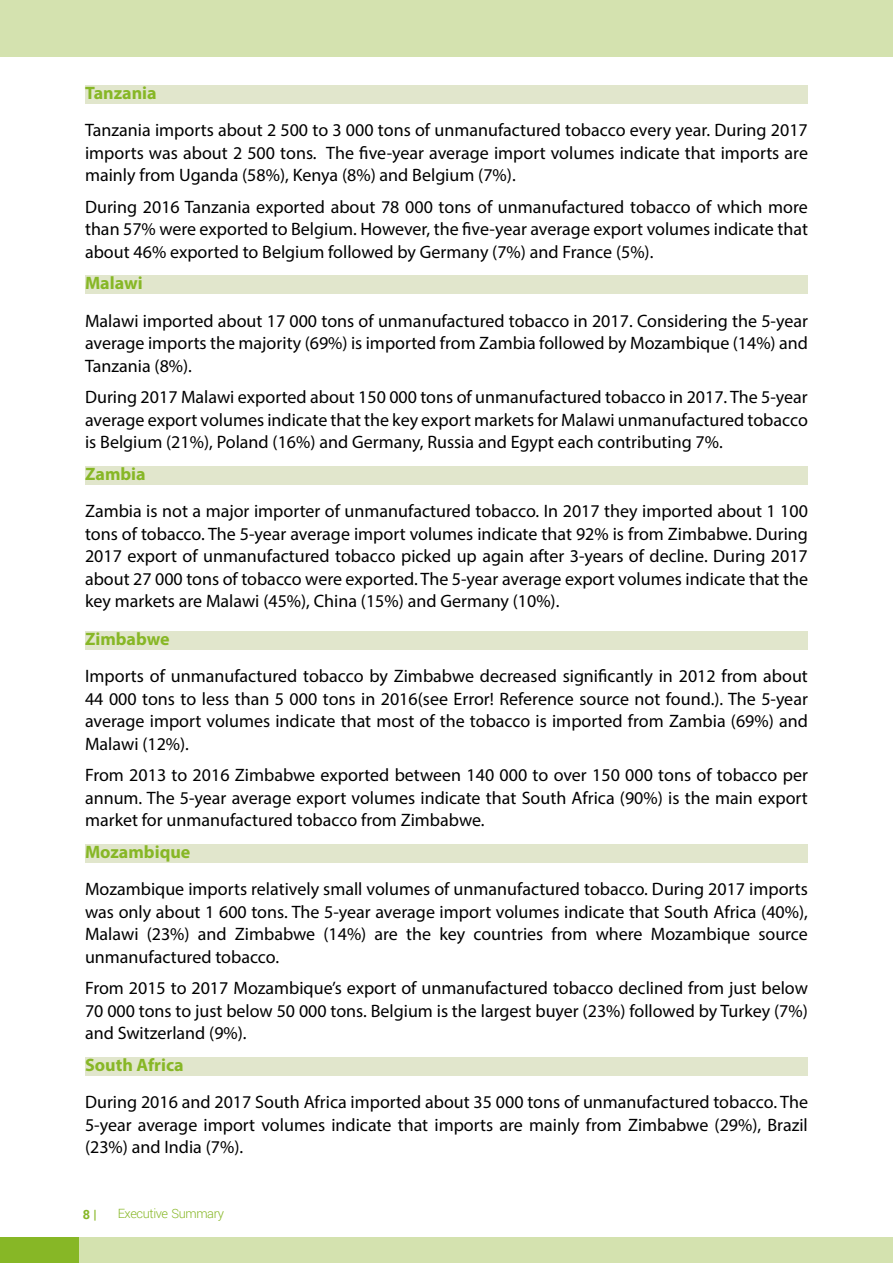
<style>
.page{position:relative;width:893px;height:1263px;background:#fff}
.page>*{position:absolute;margin:0;border:0;box-sizing:border-box;transform-origin:0 0}
.t1{font:18px/22.5px "Myriad Pro";color:#000;text-align:justify}
.t2{font:700 18px "Myriad Pro";color:#87b726}
.t3{font:300 12.75px "Roboto";letter-spacing:-.03em;color:#87b726}
.t4{font:700 12.75px "Roboto";color:#87b726}
</style>
<div class="page">
<div style="left:0;top:1237px;width:893px;height:26px;background:#d4e2af"></div>
<div style="left:0;top:0;width:893px;height:56px;background:#d4e2af"></div>
<div style="left:0;top:1237px;width:79px;height:26px;background:#87b726"></div>
<div style="left:85px;top:85px;width:723px;height:18px;background:#e1e6cc"></div>
<div style="left:85px;top:276px;width:723px;height:18px;background:#e1e6cc"></div>
<div style="left:85px;top:466px;width:723px;height:18px;background:#e1e6cc"></div>
<div style="left:85px;top:631px;width:723px;height:18px;background:#e1e6cc"></div>
<div style="left:85px;top:844px;width:723px;height:18px;background:#e1e6cc"></div>
<div style="left:85px;top:1057px;width:723px;height:18px;background:#e1e6cc"></div>
<p class="t2" style="left:85px;top:81px;width:73px">Tanzania</p>
<p class="t1" style="left:85px;top:118px;width:724px">Tanzania imports about 2 500 to 3 000 tons of unmanufactured tobacco every year. During 2017 imports was about 2 500 tons. The five-year average import volumes indicate that imports are mainly from Uganda (58%), Kenya (8%) and Belgium (7%).</p>
<p class="t1" style="left:85px;top:195px;width:724px">During 2016 Tanzania exported about 78 000 tons of unmanufactured tobacco of which more than 57% were exported to Belgium. However, the five-year average export volumes indicate that about 46% exported to Belgium followed by Germany (7%) and France (5%).</p>
<p class="t2" style="left:85px;top:271px;width:59px">Malawi</p>
<p class="t1" style="left:85px;top:309px;width:724px">Malawi imported about 17 000 tons of unmanufactured tobacco in 2017. Considering the 5-year average imports the majority (69%) is imported from Zambia followed by Mozambique (14%) and Tanzania (8%).</p>
<p class="t1" style="left:85px;top:385px;width:724px">During 2017 Malawi exported about 150 000 tons of unmanufactured tobacco in 2017. The 5-year average export volumes indicate that the key export markets for Malawi unmanufactured tobacco is Belgium (21%), Poland (16%) and Germany, Russia and Egypt each contributing 7%.</p>
<p class="t2" style="left:85px;top:462px;width:62px">Zambia</p>
<p class="t1" style="left:85px;top:499px;width:724px">Zambia is not a major importer of unmanufactured tobacco. In 2017 they imported about 1 100 tons of tobacco. The 5-year average import volumes indicate that 92% is from Zimbabwe. During 2017 export of unmanufactured tobacco picked up again after 3-years of decline. During 2017 about 27 000 tons of tobacco were exported. The 5-year average export volumes indicate that the key markets are Malawi (45%), China (15%) and Germany (10%).</p>
<p class="t2" style="left:85px;top:627px;width:86px">Zimbabwe</p>
<p class="t1" style="left:85px;top:664px;width:724px">Imports of unmanufactured tobacco by Zimbabwe decreased significantly in 2012 from about 44 000 tons to less than 5 000 tons in 2016(see Error! Reference source not found.). The 5-year average import volumes indicate that most of the tobacco is imported from Zambia (69%) and Malawi (12%).</p>
<p class="t1" style="left:85px;top:763px;width:724px">From 2013 to 2016 Zimbabwe exported between 140 000 to over 150 000 tons of tobacco per annum. The 5-year average export volumes indicate that South Africa (90%) is the main export market for unmanufactured tobacco from Zimbabwe.</p>
<p class="t2" style="left:85px;top:840px;width:107px">Mozambique</p>
<p class="t1" style="left:85px;top:877px;width:724px">Mozambique imports relatively small volumes of unmanufactured tobacco. During 2017 imports was only about 1 600 tons. The 5-year average import volumes indicate that South Africa (40%), Malawi (23%) and Zimbabwe (14%) are the key countries from where Mozambique source unmanufactured tobacco.</p>
<p class="t1" style="left:85px;top:976px;width:724px">From 2015 to 2017 Mozambique’s export of unmanufactured tobacco declined from just below 70 000 tons to just below 50 000 tons. Belgium is the largest buyer (23%) followed by Turkey (7%) and Switzerland (9%).</p>
<p class="t2" style="left:85px;top:1053px;width:100px">South Africa</p>
<p class="t1" style="left:85px;top:1090px;width:724px">During 2016 and 2017 South Africa imported about 35 000 tons of unmanufactured tobacco. The 5-year average import volumes indicate that imports are mainly from Zimbabwe (29%), Brazil (23%) and India (7%).</p>
<p class="t4" style="left:83px;top:1205px;width:15px">8 |</p>
<p class="t3" style="left:118px;top:1204px;width:108px">Executive Summary</p>
</div>
